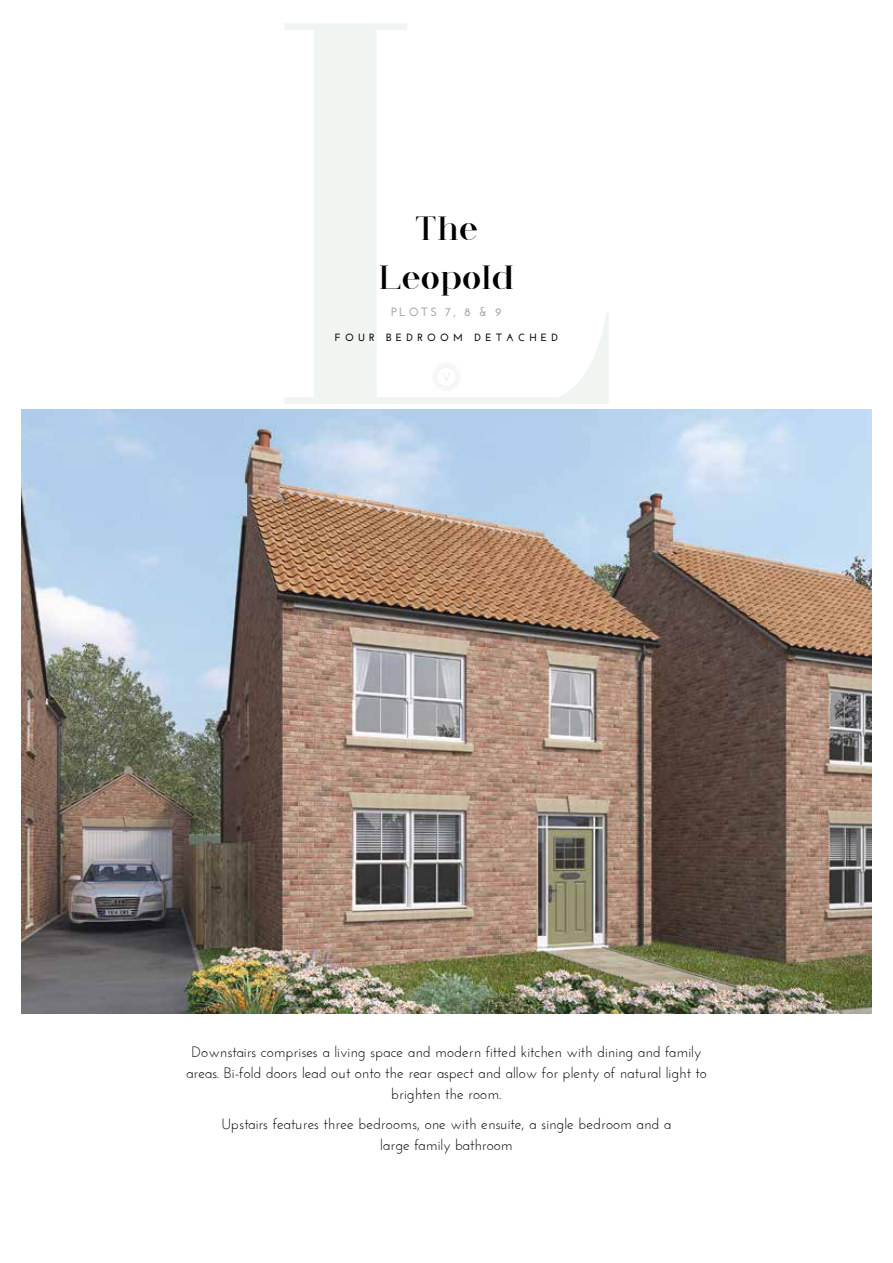
<style>
.page{position:relative;width:893px;height:1263px;background:#fff}
.page>*{position:absolute;margin:0;border:0;box-sizing:border-box;transform-origin:0 0}
.t1{font:30px/48.8px "Red Velvet";color:#000;text-align:center}
.t2{font:15px/21px "Josefin Sans";color:#000;text-align:center}
.t3{font:700 12px "Josefin Sans";letter-spacing:.2em;color:#a7a9ab}
.t4{font:700 10.5px "Josefin Sans";letter-spacing:.4em;color:#000}
</style>
<div class="page">
<img style="left:21px;top:410px;width:851px;height:603px">
<svg style="left:433px;top:363px;width:27px;height:27px"></svg>
<h1 class="t1" style="left:379px;top:204px;width:137px">The<br>Leopold</h1>
<p class="t3" style="left:391px;top:305px;width:112px">PLOTS 7, 8 &amp; 9</p>
<p class="t4" style="left:335px;top:331px;width:225px">FOUR BEDROOM DETACHED</p>
<p class="t2" style="left:186px;top:1041px;width:522px">Downstairs comprises a living space and modern fitted kitchen with dining and family areas. Bi-fold doors lead out onto the rear aspect and allow for plenty of natural light to brighten the room.</p>
<p class="t2" style="left:222px;top:1113px;width:451px">Upstairs features three bedrooms, one with ensuite, a single bedroom and a large family bathroom</p>
</div>
